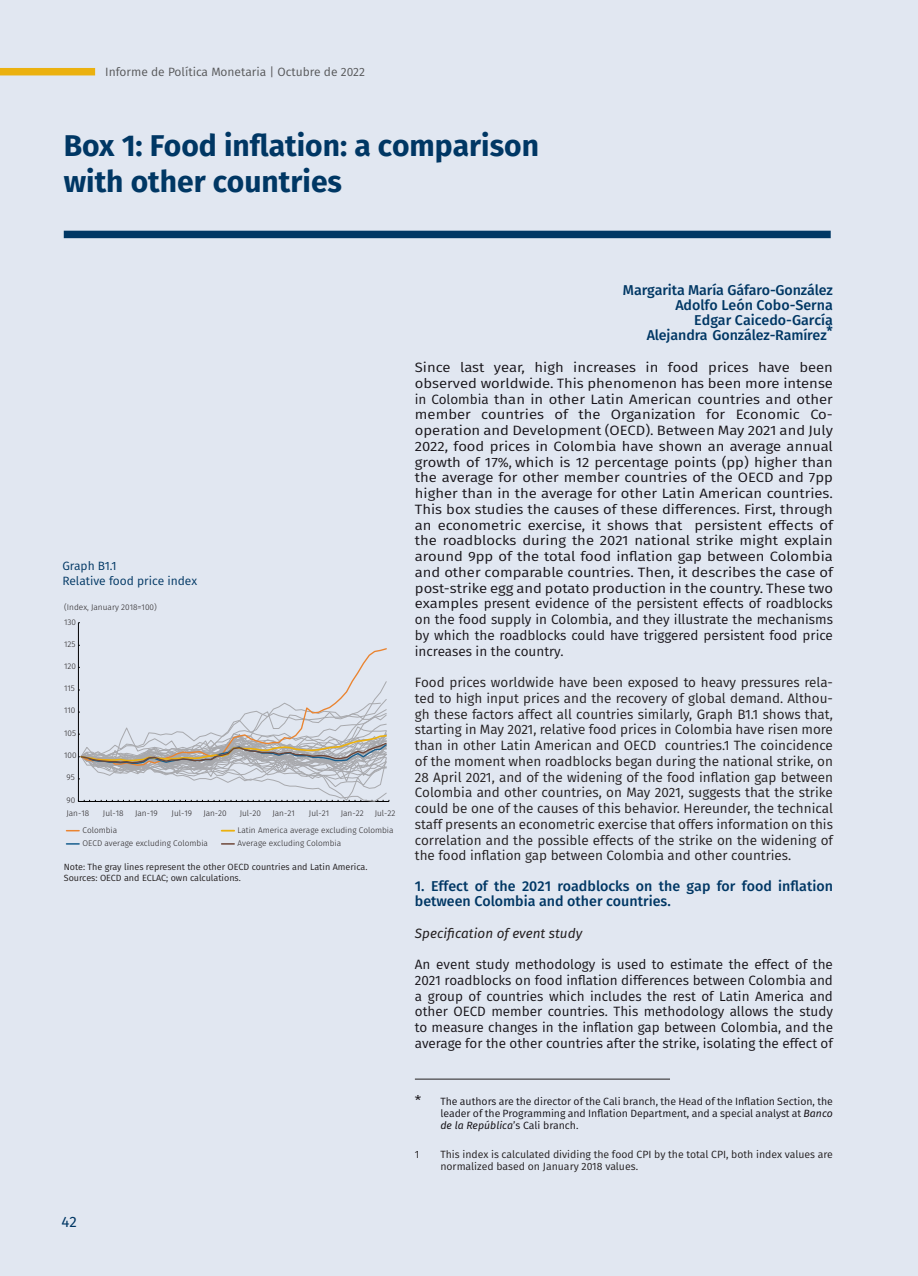
<style>
.page{position:relative;width:918px;height:1276px;background:#e1e7f1}
.page>*{position:absolute;margin:0;border:0;box-sizing:border-box;transform-origin:0 0}
.t1{font:700 30px/36px "Fira Sans";color:#003764}
.t2{font:15px "Fira Sans";color:#003764}
.t3{font:500 14.25px/15px "Fira Sans";color:#003764;text-align:right}
.t4{font:13.5px/15.8px "Fira Sans";color:#171419;text-align:justify;scale:1.1 1}
.t5{font:13.5px/15.8px "Fira Sans";color:#231f20;text-align:justify}
.t6{font:13.5px/15.8px "Fira Sans";color:#171419;text-align:justify}
.t7{font:italic 13.5px "Fira Sans";color:#231f20}
.t8{font:12px "Fira Sans";color:#57585a}
.t9{font:12px/15px "Fira Sans";color:#003764}
.t10{font:10.5px/12px "Fira Sans";color:#171419;text-align:justify}
.t11{font:10.5px/12px "Fira Sans";color:#231f20}
.t12{font:9px/10.8px "Fira Sans";color:#231f20}
.t13{font:300 8.25px/13.2px "Fira Sans";color:#231f20}
.s1{font-size:13.5px}
.s2{font-style:italic}
</style>
<div class="page">
<div style="left:64px;top:231px;width:767px;height:7px;background:#003764"></div>
<svg style="left:67px;top:843px;width:12px;height:1px"></svg>
<svg style="left:222px;top:830px;width:12px;height:1px"></svg>
<svg style="left:67px;top:830px;width:12px;height:1px"></svg>
<svg style="left:222px;top:843px;width:12px;height:1px"></svg>
<hr style="left:78px;top:622px;width:1px;height:179px;background:#000001">
<svg style="left:78px;top:645px;width:312px;height:157px"></svg>
<hr style="left:415px;top:1078px;width:255px;height:1px;background:#231f20">
<div style="left:0;top:68px;width:95px;height:7px;background:#ebb10f"></div>
<p class="t8" style="left:105px;top:63px;width:261px">Informe de Política Monetaria | Octubre de 2022</p>
<h1 class="t1" style="left:64px;top:125px;width:477px">Box 1: Food inflation: a comparison with other countries</h1>
<p class="t9" style="left:62px;top:558px;width:136px">Graph B1.1<br>Relative food price index</p>
<p class="t13" style="left:64px;top:600px;width:94px">(Index, January 2018=100)</p>
<p class="t13" style="left:64px;top:615px;width:13px">130</p>
<p class="t13" style="left:64px;top:637px;width:13px">125</p>
<p class="t13" style="left:64px;top:659px;width:13px">120</p>
<p class="t13" style="left:64px;top:682px;width:12px">115</p>
<p class="t13" style="left:64px;top:704px;width:13px">110</p>
<p class="t13" style="left:64px;top:726px;width:13px">105</p>
<p class="t13" style="left:64px;top:748px;width:14px">100</p>
<p class="t13" style="left:66px;top:770px;width:10px">95</p>
<p class="t13" style="left:66px;top:793px;width:10px">90</p>
<p class="t13" style="left:67px;top:806px;width:24px">Jan-18</p>
<p class="t13" style="left:103px;top:806px;width:22px">Jul-18</p>
<p class="t13" style="left:135px;top:806px;width:24px">Jan-19</p>
<p class="t13" style="left:172px;top:806px;width:22px">Jul-19</p>
<p class="t13" style="left:203px;top:806px;width:25px">Jan-20</p>
<p class="t13" style="left:240px;top:806px;width:23px">Jul-20</p>
<p class="t13" style="left:272px;top:806px;width:24px">Jan-21</p>
<p class="t13" style="left:309px;top:806px;width:22px">Jul-21</p>
<p class="t13" style="left:341px;top:806px;width:24px">Jan-22</p>
<p class="t13" style="left:375px;top:806px;width:22px">Jul-22</p>
<p class="t13" style="left:82px;top:823px;width:36px">Colombia</p>
<p class="t13" style="left:238px;top:823px;width:157px">Latin America average excluding Colombia<br>Average excluding Colombia</p>
<p class="t13" style="left:83px;top:836px;width:127px">OECD average excluding Colombia</p>
<p class="t12" style="left:64px;top:861px;width:305px">Note: The gray lines represent the other OECD countries and Latin America.<br>Sources: OECD and ECLAC; own calculations.</p>
<p class="t2" style="left:62px;top:1210px;width:17px">42</p>
<p class="t3" style="left:623px;top:282px;width:212px">Margarita María Gáfaro-González<br>Adolfo León Cobo-Serna<br>Edgar Caicedo-García<br>Alejandra González-Ramírez*</p>
<p class="t4" style="left:415px;top:359px;width:382px">Since last year, high increases in food prices have been observed worldwide. This phenomenon has been more intense in Colombia than in other Latin American countries and other member countries of the Organization for Economic Co&shy;operation and Development (OECD). Between May 2021 and July 2022, food prices in Colombia have shown an average annual growth of 17%, which is 12 percentage points (pp) higher than the average for other member countries of the OECD and 7pp higher than in the average for other Latin American countries.<br>This box studies the causes of these differences. First, through an econometric exercise, it shows that persistent effects of the roadblocks during the 2021 national strike might explain around 9pp of the total food inflation gap between Colombia and other comparable countries. Then, it describes the case of post-strike egg and potato production in the country. These two examples present evidence of the persistent effects of roadblocks on the food supply in Colombia, and they illustrate the mechanisms by which the roadblocks could have triggered persistent food price increases in the country.</p>
<p class="t5" style="left:415px;top:674px;width:420px">Food prices worldwide have been exposed to heavy pressures rela&shy;ted to high input prices and the recovery of global demand. Althou&shy;gh these factors affect all countries similarly, Graph B1.1 shows that, starting in May 2021, relative food prices in Colombia have risen more than in other Latin American and OECD countries.1 The coincidence of the moment when roadblocks began during the national strike, on 28 April 2021, and of the widening of the food inflation gap between Colombia and other countries, on May 2021, suggests that the strike could be one of the causes of this behavior. Hereunder, the technical staff presents an econometric exercise that offers information on this correlation and the possible effects of the strike on the widening of the food inflation gap between Colombia and other countries.</p>
<p class="t3" style="left:415px;top:878px;width:420px;text-align:left">1. Effect of the 2021 roadblocks on the gap for food inflation between Colombia and other countries.</p>
<p class="t7" style="left:415px;top:923px;width:169px">Specification of event study</p>
<p class="t6" style="left:415px;top:956px;width:420px">An event study methodology is used to estimate the effect of the 2021 roadblocks on food inflation differences between Colombia and a group of countries which includes the rest of Latin America and other OECD member countries. This methodology allows the study to measure changes in the inflation gap between Colombia, and the average for the other countries after the strike, isolating the effect of</p>
<p class="t10" style="left:440px;top:1094px;width:394px;text-indent:-26px"><span class="s1">*</span> The authors are the director of the Cali branch, the Head of the Inflation Section, the leader of the Programming and Inflation Department, and a special analyst at <span class="s2">Banco de la República</span>’s Cali branch.</p>
<p class="t11" style="left:415px;top:1147px;width:6px">1</p>
<p class="t11" style="left:440px;top:1147px;width:394px">This index is calculated dividing the food CPI by the total CPI, both index values are normalized based on January 2018 values.</p>
</div>
